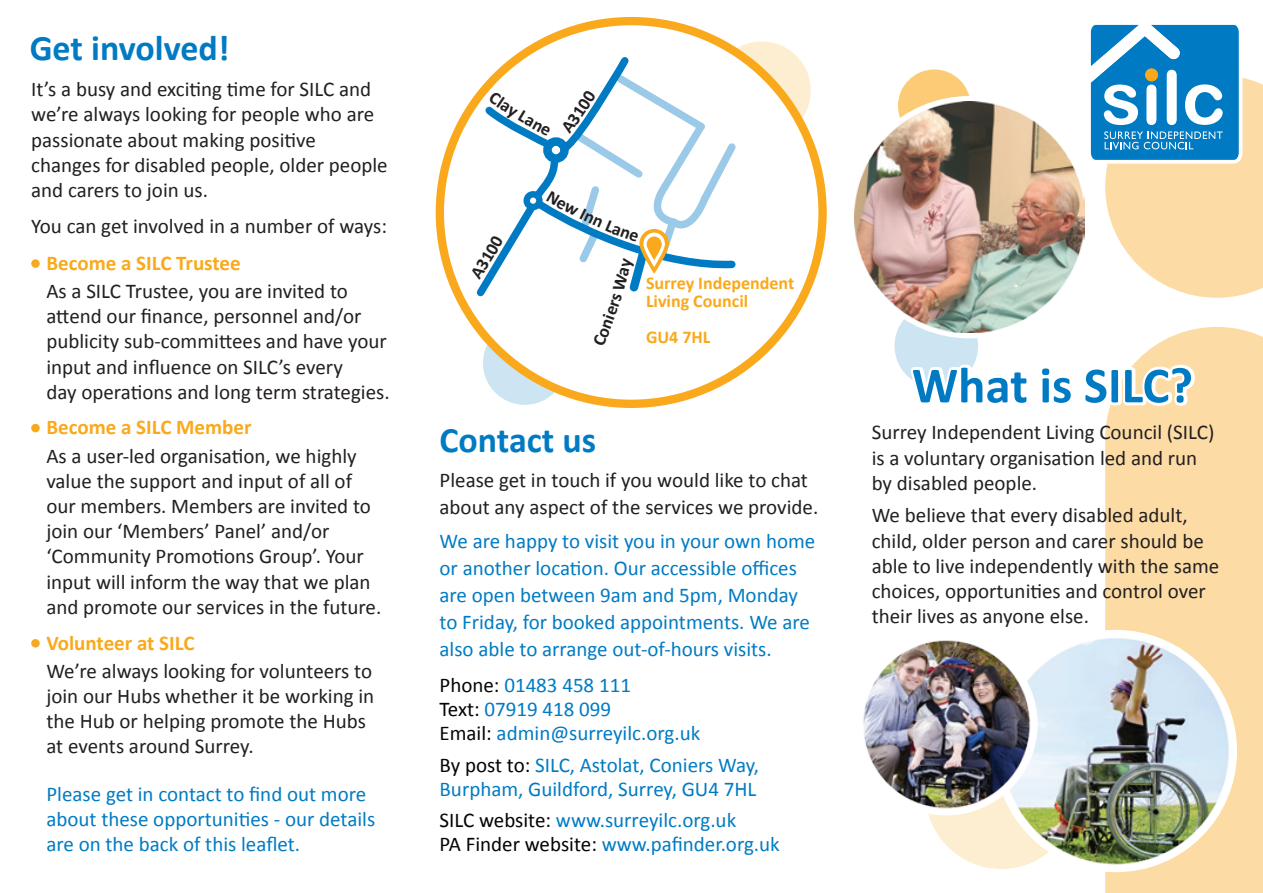
<style>
.page{position:relative;width:1263px;height:893px;background:#fff}
.page>*{position:absolute;margin:0;border:0;box-sizing:border-box;transform-origin:0 0}
.t1{font:700 51px "Calibri";color:#007bc3}
.t2{font:700 36px "Calibri";color:#007bc3}
.t3{font:21px/25.2px "Calibri";color:#231f20}
.t4{font:21px/24px "Calibri";color:#007bc3}
.t5{font:700 21px "Calibri";color:#f9a91b}
.t6{font:700 18px/18px "Calibri";color:#f9a91b}
.s1{color:#040503}
</style>
<div class="page">
<div style="left:1105px;top:327px;width:158px;height:566px;background:#fcdca4"></div>
<svg style="left:1090px;top:24px;width:173px;height:274px"></svg>
<div style="left:925px;top:717px;width:152px;height:152px;background:#fdeed2;border-radius:50%"></div>
<svg style="left:894px;top:304px;width:84px;height:84px"></svg>
<svg style="left:898px;top:69px;width:72px;height:73px;background:#facf82"></svg>
<img style="left:1010px;top:636px;width:220px;height:229px">
<img style="left:854px;top:102px;width:231px;height:231px">
<svg style="left:905px;top:329px;width:294px;height:377px"></svg>
<svg style="left:483px;top:321px;width:84px;height:84px;background:#d3dcd4"></svg>
<svg style="left:713px;top:41px;width:98px;height:99px;background:#fce3b6"></svg>
<div style="left:31px;top:259px;width:9px;height:9px;background:#f9a91b;border-radius:50%"></div>
<div style="left:31px;top:424px;width:9px;height:8px;background:#f9a91b;border-radius:50%"></div>
<div style="left:31px;top:639px;width:9px;height:9px;background:#f9a91b;border-radius:50%"></div>
<div style="left:855px;top:633px;width:183px;height:182px;background:#fff;border-radius:50%"></div>
<img style="left:863px;top:638px;width:169px;height:172px">
<div style="left:440px;top:21px;width:382px;height:383px;background:#fff;border-radius:50%"></div>
<svg style="left:470px;top:53px;width:270px;height:294px"></svg>
<h2 class="t2" style="left:30px;top:23px;width:201px">Get involved!</h2>
<p class="t3" style="left:31px;top:76px;width:358px">It’s a busy and exciting time for SILC and we’re always looking for people who are passionate about making positive changes for disabled people, older people and carers to join us.</p>
<p class="t3" style="left:31px;top:213px;width:357px">You can get involved in a number of ways:</p>
<p class="t5" style="left:46px;top:248px;width:196px">Become a SILC Trustee</p>
<p class="t3" style="left:46px;top:278px;width:345px">As a SILC Trustee, you are invited to attend our finance, personnel and/or publicity sub-committees and have your input and influence on SILC’s every<br>day operations and long term strategies.</p>
<p class="t5" style="left:46px;top:413px;width:207px">Become a SILC Member</p>
<p class="t3" style="left:46px;top:442px;width:336px">As a user-led organisation, we highly value the support and input of all of our members. Members are invited to join our ‘Members’ Panel’ and/or ‘Community Promotions Group’. Your input will inform the way that we plan and promote our services in the future.</p>
<p class="t5" style="left:46px;top:628px;width:150px">Volunteer at SILC</p>
<p class="t3" style="left:46px;top:658px;width:329px">We’re always looking for volunteers to join our Hubs whether it be working in the Hub or helping promote the Hubs at events around Surrey.</p>
<p class="t4" style="left:46px;top:781px;width:330px;line-height:25.2px">Please get in contact to find out more about these opportunities - our details are on the back of this leaflet.</p>
<p class="t6" style="left:646px;top:274px;width:150px">Surrey Independent<br>Living Council</p>
<p class="t6" style="left:646px;top:328px;width:66px">GU4 7HL</p>
<h2 class="t2" style="left:439px;top:415px;width:158px">Contact us</h2>
<p class="t3" style="left:440px;top:465px;width:380px;line-height:27px">Please get in touch if you would like to chat about any aspect of the services we provide.</p>
<p class="t4" style="left:440px;top:527px;width:377px;line-height:27px">We are happy to visit you in your own home or another location. Our accessible offices are open between 9am and 5pm, Monday to Friday, for booked appointments. We are also able to arrange out-of-hours visits.</p>
<p class="t4" style="left:440px;top:672px;width:262px"><span class="s1">Phone:</span> 01483 458 111<br><span class="s1">Text:</span> 07919 418 099<br><span class="s1">Email:</span> admin@surreyilc.org.uk</p>
<p class="t4" style="left:440px;top:752px;width:321px"><span class="s1">By post to:</span> SILC, Astolat, Coniers Way,<br>Burpham, Guildford, Surrey, GU4 7HL</p>
<p class="t4" style="left:440px;top:807px;width:342px"><span class="s1">SILC website:</span> www.surreyilc.org.uk<br><span class="s1">PA Finder website:</span> www.pafinder.org.uk</p>
<h1 class="t1" style="left:913px;top:349px;width:283px">What is SILC?</h1>
<p class="t3" style="left:872px;top:419px;width:344px">Surrey Independent Living Council (SILC) is a voluntary organisation led and run by disabled people.</p>
<p class="t3" style="left:872px;top:502px;width:349px">We believe that every disabled adult, child, older person and carer should be able to live independently with the same choices, opportunities and control over their lives as anyone else.</p>
</div>
